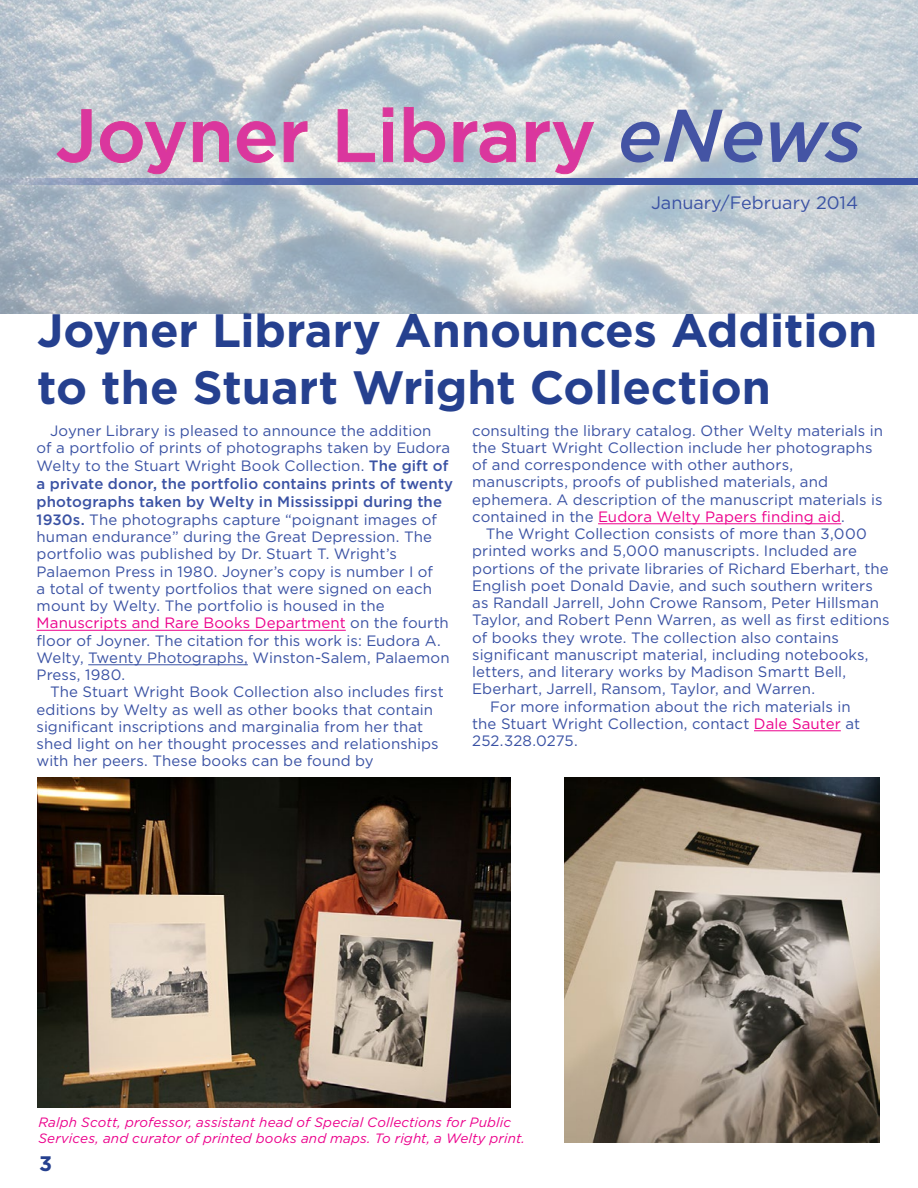
<style>
.page{position:relative;width:918px;height:1188px;background:#fff}
.page>*{position:absolute;margin:0;border:0;box-sizing:border-box;transform-origin:0 0}
.t1{font:500 74.25px "Gotham";color:#da369e}
.t2{font:700 46.8px/56.1px "Gotham";letter-spacing:-.005em;color:#25408f}
.t3{font:700 21px "Gotham";color:#25408f}
.t4{font:18px "Gotham";color:#3a52a4}
.t5{font:15px/17.4px "Gotham";letter-spacing:.005em;color:#3a52a4}
.t6{font:italic 13.5px/16.2px "Gotham";letter-spacing:.01em;color:#ec008c}
.s1{font-style:italic;color:#4454a4}
.s2{font-weight:500}
.s3{color:#ec008c}
</style>
<div class="page">
<hr style="left:37px;top:630px;width:309px;height:1px;background:#ec008c">
<hr style="left:88px;top:665px;width:160px;height:1px;background:#3a52a4">
<hr style="left:598px;top:524px;width:243px;height:1px;background:#ec008c">
<hr style="left:754px;top:731px;width:87px;height:1px;background:#ec008c">
<img style="left:38px;top:777px;width:472px;height:330px">
<img style="left:0;top:0;width:918px;height:314px">
<svg style="left:0;top:178px;width:918px;height:7px;fill:#4158a6"></svg>
<svg style="left:57px;top:109px;width:35px;height:54px"></svg>
<svg style="left:100px;top:121px;width:86px;height:53px"></svg>
<svg style="left:193px;top:121px;width:36px;height:41px"></svg>
<svg style="left:237px;top:121px;width:39px;height:42px"></svg>
<svg style="left:284px;top:121px;width:23px;height:41px"></svg>
<svg style="left:338px;top:109px;width:37px;height:53px"></svg>
<svg style="left:383px;top:108px;width:10px;height:54px"></svg>
<svg style="left:404px;top:107px;width:41px;height:56px"></svg>
<svg style="left:454px;top:121px;width:62px;height:42px"></svg>
<svg style="left:526px;top:121px;width:68px;height:53px"></svg>
<img style="left:565px;top:777px;width:314px;height:365px">
<h1 class="t1" style="left:56px;top:93px;width:809px">Joyner Library <span class="s1">eNews</span></h1>
<p class="t4" style="left:651px;top:193px;width:209px">January/February 2014</p>
<h2 class="t2" style="left:37px;top:302px;width:842px">Joyner Library Announces Addition to the Stuart Wright Collection</h2>
<p class="t5" style="left:37px;top:421px;width:418px;text-indent:14px">Joyner Library is pleased to announce the addition<br>of a portfolio of prints of photographs taken by Eudora Welty to the Stuart Wright Book Collection. <span class="s2">The gift of a private donor, the portfolio contains prints of twenty photographs taken by Welty in Mississippi during the 1930s.</span> The photographs capture “poignant images of human endurance” during the Great Depression. The portfolio was published by Dr. Stuart T. Wright’s Palaemon Press in 1980. Joyner’s copy is number I of<br>a total of twenty portfolios that were signed on each mount by Welty. The portfolio is housed in the <span class="s3">Manuscripts and Rare Books Department</span> on the fourth floor of Joyner. The citation for this work is: Eudora A.<br>Welty, Twenty Photographs, Winston-Salem, Palaemon Press, 1980.</p>
<p class="t5" style="left:37px;top:683px;width:409px;text-indent:14px">The Stuart Wright Book Collection also includes first editions by Welty as well as other books that contain significant inscriptions and marginalia from her that shed light on her thought processes and relationships with her peers. These books can be found by</p>
<p class="t5" style="left:472px;top:421px;width:412px">consulting the library catalog. Other Welty materials in the Stuart Wright Collection include her photographs of and correspondence with other authors, manuscripts, proofs of published materials, and ephemera. A description of the manuscript materials is contained in the <span class="s3">Eudora Welty Papers finding aid</span>.</p>
<p class="t5" style="left:486px;top:525px;width:383px">The Wright Collection consists of more than 3,000</p>
<p class="t5" style="left:472px;top:542px;width:386px">printed works and 5,000 manuscripts. Included are</p>
<p class="t5" style="left:472px;top:559px;width:418px">portions of the private libraries of Richard Eberhart, the</p>
<p class="t5" style="left:472px;top:577px;width:402px">English poet Donald Davie, and such southern writers</p>
<p class="t5" style="left:472px;top:594px;width:408px">as Randall Jarrell, John Crowe Ransom, Peter Hillsman</p>
<p class="t5" style="left:472px;top:611px;width:419px">Taylor, and Robert Penn Warren, as well as first editions</p>
<p class="t5" style="left:472px;top:628px;width:368px">of books they wrote. The collection also contains</p>
<p class="t5" style="left:472px;top:646px;width:398px">significant manuscript material, including notebooks,</p>
<p class="t5" style="left:472px;top:663px;width:375px">letters, and literary works by Madison Smartt Bell,</p>
<p class="t5" style="left:472px;top:680px;width:344px">Eberhart, Jarrell, Ransom, Taylor, and Warren.</p>
<p class="t5" style="left:490px;top:697px;width:362px">For more information about the rich materials in</p>
<p class="t5" style="left:472px;top:715px;width:389px">the Stuart Wright Collection, contact <span class="s3">Dale Sauter</span> at</p>
<p class="t5" style="left:472px;top:732px;width:107px">252.328.0275.</p>
<p class="t6" style="left:38px;top:1114px;width:488px">Ralph Scott, professor, assistant head of Special Collections for Public<br>Services, and curator of printed books and maps. To right, a Welty print.</p>
<h3 class="t3" style="left:39px;top:1152px;width:15px">3</h3>
</div>
